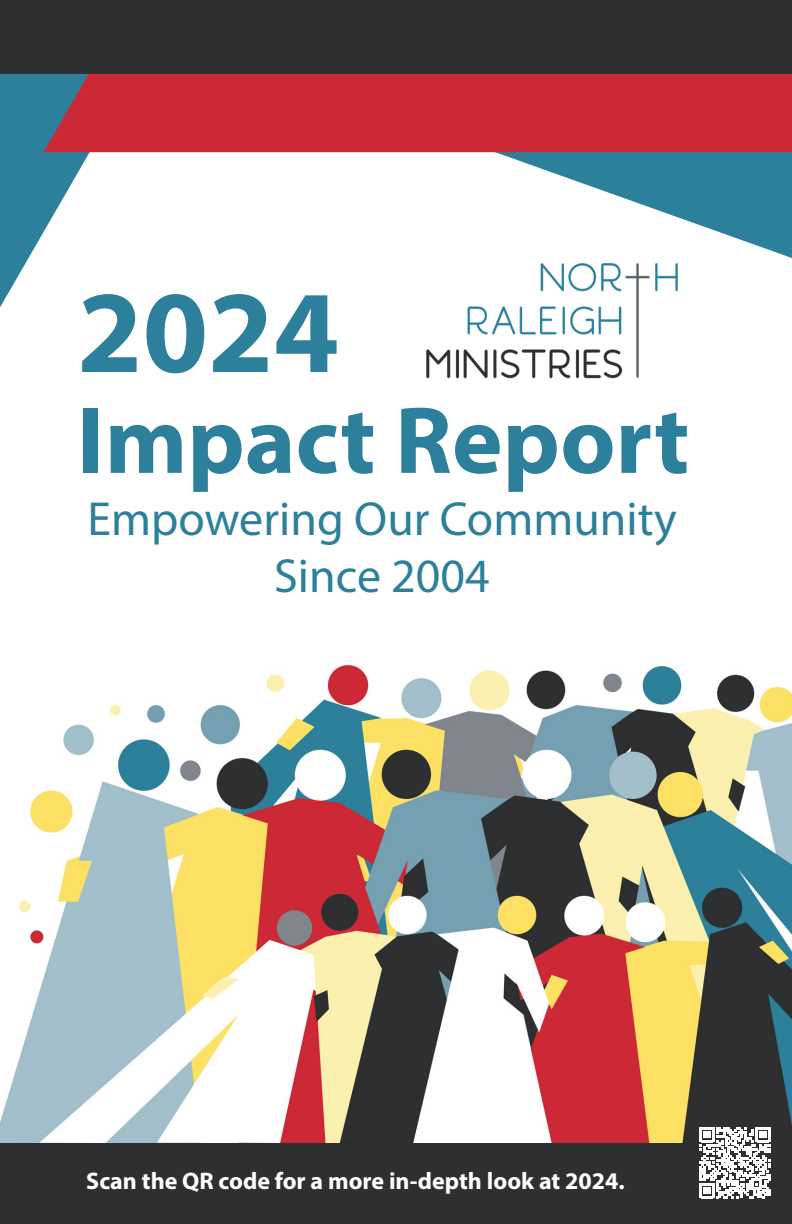
<style>
.page{position:relative;width:792px;height:1224px;background:#fff}
.page>*{position:absolute;margin:0;border:0;box-sizing:border-box;transform-origin:0 0}
.t1{font:700 118px "Myriad Pro";color:#2d809b}
.t2{font:700 96px "Myriad Pro";color:#2d809b}
.t3{font:48px/57.6px "Myriad Pro";color:#2d809b;text-align:center}
.t4{font:700 24px "Myriad Pro";color:#fff}
</style>
<div class="page">
<div style="left:0;top:1143px;width:792px;height:81px;background:#2e2f30"></div>
<svg style="left:0;top:74px;width:177px;height:233px"></svg>
<img style="left:0;top:665px;width:792px;height:478px">
<svg style="left:285px;top:152px;width:507px;height:106px"></svg>
<img style="left:419px;top:255px;width:266px;height:124px">
<div style="left:43px;top:74px;width:749px;height:78px;background:#cc2936"></div>
<div style="left:0;top:0;width:792px;height:74px;background:#2e2f30"></div>
<svg style="left:699px;top:1127px;width:72px;height:71px"></svg>
<h1 class="t1" style="left:77px;top:255px;width:263px">2024</h1>
<h2 class="t2" style="left:77px;top:378px;width:614px">Impact Report</h2>
<h3 class="t3" style="left:88px;top:489px;width:591px">Empowering Our Community<br>Since 2004</h3>
<p class="t4" style="left:86px;top:1165px;width:540px">Scan the QR code for a more in-depth look at 2024.</p>
</div>
